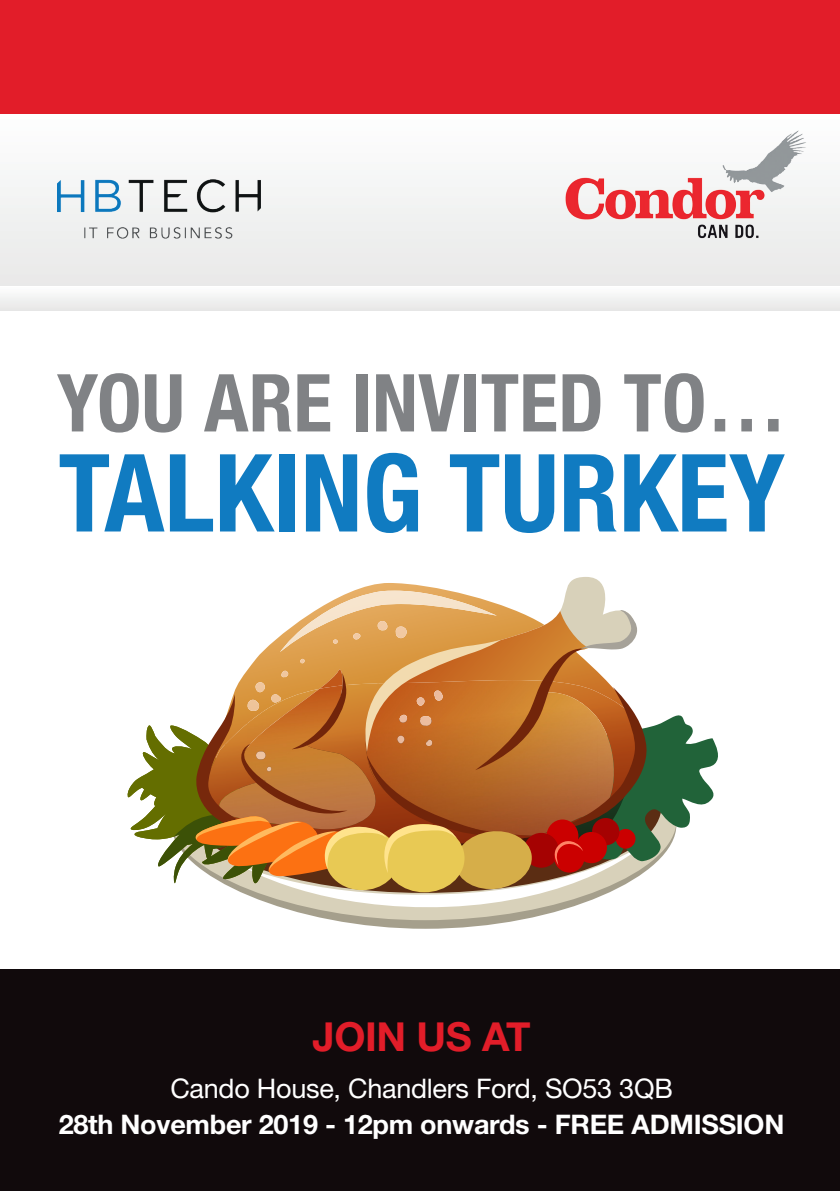
<style>
.page{position:relative;width:840px;height:1191px;background:#fff}
.page>*{position:absolute;margin:0;border:0;box-sizing:border-box;transform-origin:0 0}
.t1{font:700 condensed 108px "Helvetica Neue LT Std";color:#107bc1}
.t2{font:700 condensed 80px "Helvetica Neue LT Std";color:#808285}
.t3{font:700 40px "Helvetica Neue LT Std";letter-spacing:-.01em;color:#e21d29}
.t4{font:700 27px "Helvetica Neue LT Std";letter-spacing:-.01em;color:#fff}
.t5{font:27px "Helvetica Neue LT Std";letter-spacing:-.01em;color:#fff}
</style>
<div class="page">
<div style="left:0;top:113px;width:839px;height:198px;background:#f1f3f3"></div>
<svg style="left:287px;top:909px;width:277px;height:19px"></svg>
<svg style="left:127px;top:577px;width:591px;height:332px"></svg>
<div style="left:0;top:0;width:839px;height:113px;background:#e21d29"></div>
<div style="left:0;top:969px;width:839px;height:222px;background:#110a0c"></div>
<img style="left:559px;top:127px;width:253px;height:112px">
<img style="left:58px;top:179px;width:202px;height:59px">
<p class="t2" style="left:57px;top:354px;width:731px">YOU ARE INVITED TO…</p>
<p class="t1" style="left:58px;top:428px;width:727px">TALKING TURKEY</p>
<p class="t3" style="left:312px;top:1011px;width:219px">JOIN US AT</p>
<p class="t5" style="left:170px;top:1072px;width:503px">Cando House, Chandlers Ford, SO53 3QB</p>
<p class="t4" style="left:59px;top:1107px;width:726px">28th November 2019 - 12pm onwards - FREE ADMISSION</p>
</div>
